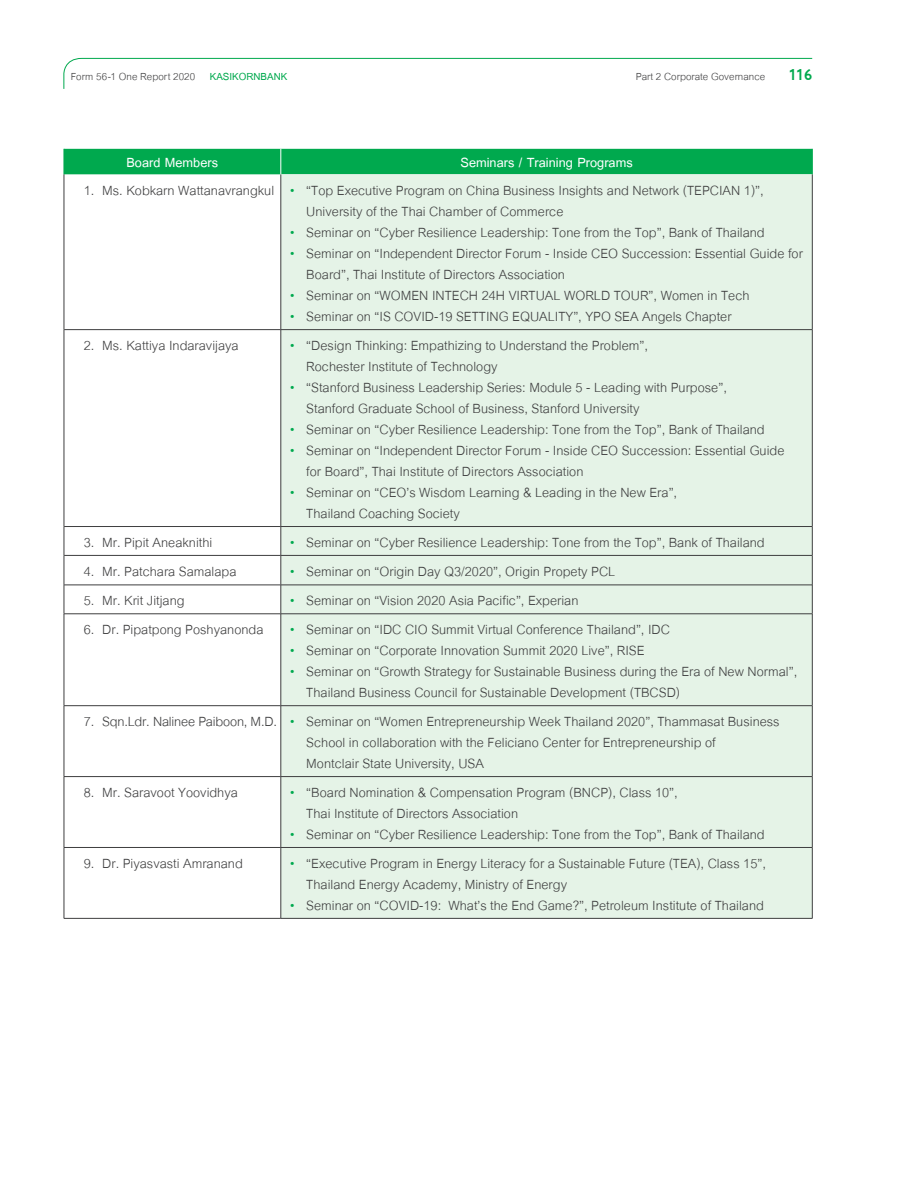
<style>
.page{position:relative;width:918px;height:1188px;background:#fff}
.page>*{position:absolute;margin:0;border:0;box-sizing:border-box;transform-origin:0 0}
.t1{font:19.5px/21px "Cordia New";color:#3e3e3f}
.t2{font:700 19.5px "Cordia New";color:#fff}
.t3{font:15px "Cordia New";color:#3e3e3f}
.s1{font-weight:700;color:#00a94e}
.s2{font-family:"K Bsirichana";font-size:27px;color:#00a94e}
.s3{color:#fff}
.s4{color:#00a94e}
</style>
<div class="page">
<svg style="left:63px;top:58px;width:750px;height:31px"></svg>
<div style="left:282px;top:174px;width:530px;height:744px;background:#e5f3e7"></div>
<hr style="left:64px;top:174px;width:1px;height:156px;background:#3e3e3f">
<hr style="left:281px;top:174px;width:1px;height:155px;background:#3e3e3f">
<hr style="left:812px;top:174px;width:1px;height:156px;background:#3e3e3f">
<hr style="left:64px;top:330px;width:1px;height:197px;background:#3e3e3f">
<hr style="left:281px;top:330px;width:1px;height:196px;background:#3e3e3f">
<hr style="left:812px;top:330px;width:1px;height:197px;background:#3e3e3f">
<svg style="left:64px;top:527px;width:1px;height:28px"></svg>
<svg style="left:812px;top:527px;width:1px;height:28px"></svg>
<hr style="left:64px;top:555px;width:1px;height:30px;background:#3e3e3f">
<hr style="left:812px;top:555px;width:1px;height:30px;background:#3e3e3f">
<svg style="left:64px;top:586px;width:1px;height:28px"></svg>
<svg style="left:281px;top:527px;width:1px;height:87px"></svg>
<svg style="left:812px;top:585px;width:1px;height:29px"></svg>
<hr style="left:64px;top:614px;width:217px;height:1px;background:#3e3e3f">
<hr style="left:64px;top:614px;width:1px;height:92px;background:#3e3e3f">
<hr style="left:281px;top:614px;width:531px;height:1px;background:#3e3e3f">
<hr style="left:281px;top:614px;width:1px;height:92px;background:#3e3e3f">
<hr style="left:812px;top:614px;width:1px;height:92px;background:#3e3e3f">
<hr style="left:64px;top:705px;width:217px;height:1px;background:#3e3e3f">
<hr style="left:64px;top:706px;width:1px;height:70px;background:#3e3e3f">
<hr style="left:281px;top:705px;width:531px;height:1px;background:#3e3e3f">
<hr style="left:281px;top:706px;width:1px;height:70px;background:#3e3e3f">
<hr style="left:812px;top:706px;width:1px;height:70px;background:#3e3e3f">
<hr style="left:64px;top:776px;width:217px;height:1px;background:#3e3e3f">
<hr style="left:64px;top:777px;width:1px;height:70px;background:#3e3e3f">
<hr style="left:281px;top:776px;width:531px;height:1px;background:#3e3e3f">
<hr style="left:281px;top:777px;width:1px;height:70px;background:#3e3e3f">
<hr style="left:812px;top:777px;width:1px;height:70px;background:#3e3e3f">
<hr style="left:64px;top:847px;width:217px;height:1px;background:#3e3e3f">
<hr style="left:64px;top:848px;width:1px;height:70px;background:#3e3e3f">
<hr style="left:281px;top:847px;width:531px;height:1px;background:#3e3e3f">
<hr style="left:281px;top:848px;width:1px;height:70px;background:#3e3e3f">
<hr style="left:812px;top:848px;width:1px;height:70px;background:#3e3e3f">
<hr style="left:64px;top:918px;width:217px;height:1px;background:#3e3e3f">
<hr style="left:281px;top:918px;width:531px;height:1px;background:#3e3e3f">
<div style="left:64px;top:149px;width:749px;height:25px;background:#00a94e"></div>
<hr style="left:64px;top:329px;width:217px;height:1px;background:#3e3e3f">
<hr style="left:281px;top:329px;width:531px;height:1px;background:#3e3e3f">
<hr style="left:64px;top:526px;width:217px;height:1px;background:#3e3e3f">
<hr style="left:281px;top:526px;width:531px;height:1px;background:#3e3e3f">
<hr style="left:64px;top:555px;width:217px;height:1px;background:#3e3e3f">
<hr style="left:281px;top:555px;width:531px;height:1px;background:#3e3e3f">
<hr style="left:64px;top:585px;width:217px;height:1px;background:#3e3e3f">
<hr style="left:281px;top:585px;width:531px;height:1px;background:#3e3e3f">
<p class="t3" style="left:71px;top:66px;width:218px">Form 56-1 One Report 2020 <span class="s1">KASIKORNBANK</span></p>
<p class="t3" style="left:636px;top:66px;width:178px">Part 2 Corporate Governance <span class="s2">116</span></p>
<p class="t2" style="left:126px;top:151px;width:93px">Board Members</p>
<p class="t2" style="left:461px;top:151px;width:174px">Seminars / Training Programs</p>
<p class="t1" style="left:306px;top:179px;width:459px;text-indent:-230px"><span class="s3">0</span>1. Ms. Kobkarn Wattanavrangkul <span class="s4">•</span> “Top Executive Program on China Business Insights and Network (TEPCIAN 1)”,<br>University of the Thai Chamber of Commerce</p>
<p class="t1" style="left:289px;top:221px;width:477px"><span class="s4">•</span> Seminar on “Cyber Resilience Leadership: Tone from the Top”, Bank of Thailand</p>
<p class="t1" style="left:306px;top:242px;width:498px;text-indent:-17px"><span class="s4">•</span> Seminar on “Independent Director Forum - Inside CEO Succession: Essential Guide for<br>Board”, Thai Institute of Directors Association</p>
<p class="t1" style="left:289px;top:284px;width:462px"><span class="s4">•</span> Seminar on “WOMEN INTECH 24H VIRTUAL WORLD TOUR”, Women in Tech</p>
<p class="t1" style="left:289px;top:305px;width:444px"><span class="s4">•</span> Seminar on “IS COVID-19 SETTING EQUALITY”, YPO SEA Angels Chapter</p>
<p class="t1" style="left:77px;top:334px;width:163px"><span class="s3">0</span>2. Ms. Kattiya Indaravijaya</p>
<p class="t1" style="left:306px;top:334px;width:343px;text-indent:-17px"><span class="s4">•</span> “Design Thinking: Empathizing to Understand the Problem”,<br>Rochester Institute of Technology</p>
<p class="t1" style="left:306px;top:376px;width:422px;text-indent:-17px"><span class="s4">•</span> “Stanford Business Leadership Series: Module 5 - Leading with Purpose”,<br>Stanford Graduate School of Business, Stanford University</p>
<p class="t1" style="left:289px;top:418px;width:477px"><span class="s4">•</span> Seminar on “Cyber Resilience Leadership: Tone from the Top”, Bank of Thailand</p>
<p class="t1" style="left:306px;top:439px;width:480px;text-indent:-17px"><span class="s4">•</span> Seminar on “Independent Director Forum - Inside CEO Succession: Essential Guide for Board”, Thai Institute of Directors Association</p>
<p class="t1" style="left:306px;top:481px;width:372px;text-indent:-17px"><span class="s4">•</span> Seminar on “CEO’s Wisdom Learning &amp; Leading in the New Era”,<br>Thailand Coaching Society</p>
<p class="t1" style="left:77px;top:531px;width:137px"><span class="s3">0</span>3. Mr. Pipit Aneaknithi</p>
<p class="t1" style="left:289px;top:531px;width:477px"><span class="s4">•</span> Seminar on “Cyber Resilience Leadership: Tone from the Top”, Bank of Thailand</p>
<p class="t1" style="left:77px;top:560px;width:161px"><span class="s3">0</span>4. Mr. Patchara Samalapa</p>
<p class="t1" style="left:289px;top:561px;width:328px"><span class="s4">•</span> Seminar on “Origin Day Q3/2020”, Origin Propety PCL</p>
<p class="t1" style="left:77px;top:590px;width:109px"><span class="s3">0</span>5. Mr. Krit Jitjang</p>
<p class="t1" style="left:289px;top:590px;width:291px"><span class="s4">•</span> Seminar on “Vision 2020 Asia Pacific”, Experian</p>
<p class="t1" style="left:77px;top:618px;width:188px"><span class="s3">0</span>6. Dr. Pipatpong Poshyanonda</p>
<p class="t1" style="left:289px;top:618px;width:382px"><span class="s4">•</span> Seminar on “IDC CIO Summit Virtual Conference Thailand”, IDC</p>
<p class="t1" style="left:289px;top:639px;width:357px"><span class="s4">•</span> Seminar on “Corporate Innovation Summit 2020 Live”, RISE</p>
<p class="t1" style="left:306px;top:660px;width:492px;text-indent:-17px"><span class="s4">•</span> Seminar on “Growth Strategy for Sustainable Business during the Era of New Normal”,<br>Thailand Business Council for Sustainable Development (TBCSD)</p>
<p class="t1" style="left:306px;top:710px;width:475px;text-indent:-230px"><span class="s3">0</span>7. Sqn.Ldr. Nalinee Paiboon, M.D. <span class="s4">•</span> Seminar on “Women Entrepreneurship Week Thailand 2020”, Thammasat Business<br>School in collaboration with the Feliciano Center for Entrepreneurship of<br>Montclair State University, USA</p>
<p class="t1" style="left:77px;top:781px;width:163px"><span class="s3">0</span>8. Mr. Saravoot Yoovidhya</p>
<p class="t1" style="left:306px;top:781px;width:373px;text-indent:-17px"><span class="s4">•</span> “Board Nomination &amp; Compensation Program (BNCP), Class 10”,<br>Thai Institute of Directors Association</p>
<p class="t1" style="left:289px;top:823px;width:477px"><span class="s4">•</span> Seminar on “Cyber Resilience Leadership: Tone from the Top”, Bank of Thailand</p>
<p class="t1" style="left:77px;top:852px;width:168px"><span class="s3">0</span>9. Dr. Piyasvasti Amranand</p>
<p class="t1" style="left:306px;top:852px;width:461px;text-indent:-17px"><span class="s4">•</span> “Executive Program in Energy Literacy for a Sustainable Future (TEA), Class 15”,<br>Thailand Energy Academy, Ministry of Energy</p>
<p class="t1" style="left:289px;top:894px;width:476px"><span class="s4">•</span> Seminar on “COVID-19: What’s the End Game?”, Petroleum Institute of Thailand</p>
</div>
